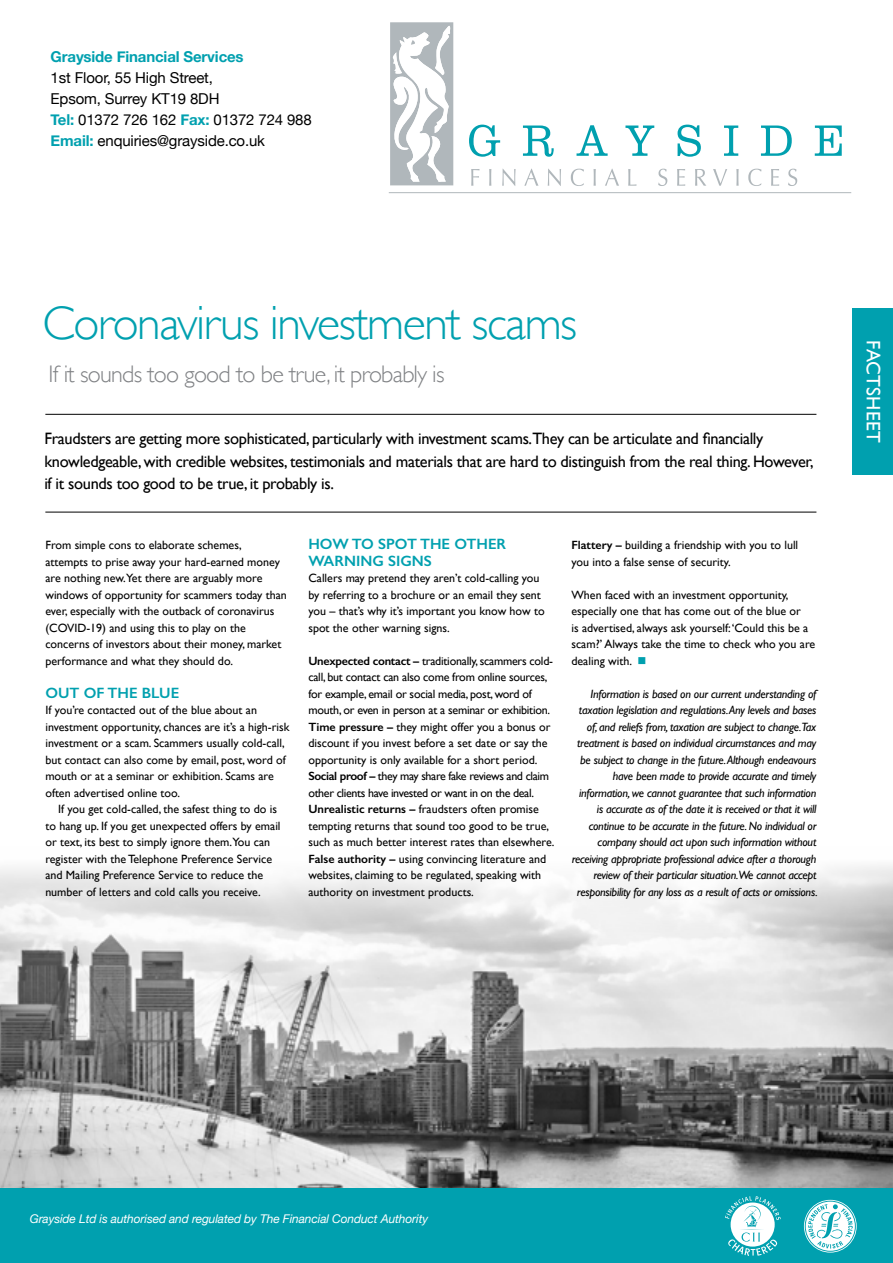
<style>
.page{position:relative;width:893px;height:1263px;background:#fff}
.page>*{position:absolute;margin:0;border:0;box-sizing:border-box;transform-origin:0 0}
.t1{font:300 48px "Gill Sans";letter-spacing:-.03em;color:#00a0af}
.t2{font:300 24px "Gill Sans";letter-spacing:-.03em;color:#808285}
.t3{font:19.5px "Gill Sans";letter-spacing:.01em;color:#fff}
.t4{font:16.5px/22.5px "Gill Sans";letter-spacing:-.02em;color:#000}
.t5{font:15px/21px "Helvetica Neue";letter-spacing:-.01em;color:#000}
.t6{font:600 15px/16.5px "Gill Sans";color:#00a0af}
.t7{font:700 15px "Helvetica Neue";letter-spacing:-.01em;color:#00a0af}
.t8{font:12px/16.5px "Gill Sans";color:#000}
.t9{font:italic 12px/16.5px "Gill Sans";letter-spacing:-.02em;color:#000;text-align:right}
.t10{font:italic 12px "Helvetica Neue";letter-spacing:-.01em;color:#fff}
.s1{font-weight:700;color:#00a0af}
.s2{font-weight:600}
.s3{color:#00a0af}
</style>
<div class="page">
<img style="left:0;top:865px;width:893px;height:323px">
<hr style="left:45px;top:512px;width:771px;height:1px;background:#000">
<hr style="left:45px;top:414px;width:771px;height:1px;background:#000">
<div style="left:852px;top:308px;width:41px;height:166px;background:#00a0af"></div>
<div style="left:0;top:1188px;width:893px;height:75px;background:#00a0af"></div>
<svg style="left:469px;top:125px;width:31px;height:32px"></svg>
<svg style="left:523px;top:125px;width:31px;height:32px"></svg>
<svg style="left:576px;top:125px;width:32px;height:31px"></svg>
<svg style="left:625px;top:125px;width:29px;height:31px"></svg>
<svg style="left:678px;top:125px;width:23px;height:32px"></svg>
<svg style="left:724px;top:125px;width:14px;height:31px"></svg>
<svg style="left:761px;top:125px;width:31px;height:31px"></svg>
<svg style="left:815px;top:125px;width:27px;height:31px"></svg>
<svg style="left:471px;top:169px;width:9px;height:17px"></svg>
<svg style="left:489px;top:169px;width:2px;height:17px"></svg>
<svg style="left:502px;top:169px;width:14px;height:17px"></svg>
<svg style="left:524px;top:169px;width:14px;height:17px"></svg>
<svg style="left:548px;top:169px;width:13px;height:17px"></svg>
<svg style="left:571px;top:169px;width:13px;height:17px"></svg>
<svg style="left:594px;top:169px;width:2px;height:17px"></svg>
<svg style="left:605px;top:169px;width:14px;height:17px"></svg>
<svg style="left:628px;top:169px;width:8px;height:17px"></svg>
<svg style="left:658px;top:169px;width:9px;height:17px"></svg>
<svg style="left:677px;top:169px;width:8px;height:17px"></svg>
<svg style="left:695px;top:169px;width:11px;height:17px"></svg>
<svg style="left:713px;top:169px;width:14px;height:17px"></svg>
<svg style="left:736px;top:169px;width:3px;height:17px"></svg>
<svg style="left:748px;top:169px;width:14px;height:17px"></svg>
<svg style="left:771px;top:169px;width:8px;height:17px"></svg>
<svg style="left:788px;top:169px;width:9px;height:17px"></svg>
<hr style="left:389px;top:192px;width:462px;height:1px;background:#b0b7bb">
<svg style="left:390px;top:22px;width:63px;height:163px"></svg>
<svg style="left:804px;top:1200px;width:53px;height:52px"></svg>
<svg style="left:725px;top:1196px;width:56px;height:59px"></svg>
<p class="t7" style="left:51px;top:47px;width:195px">Grayside Financial Services</p>
<p class="t5" style="left:51px;top:67px;width:263px">1st Floor, 55 High Street,<br>Epsom, Surrey KT19 8DH<br><span class="s1">Tel:</span> 01372 726 162 <span class="s1">Fax:</span> 01372 724 988<br><span class="s1">Email:</span> enquiries@grayside.co.uk</p>
<h1 class="t1" style="left:43px;top:296px;width:536px">Coronavirus investment scams</h1>
<h2 class="t2" style="left:48px;top:361px;width:398px">If it sounds too good to be true, it probably is</h2>
<p class="t4" style="left:44px;top:427px;width:771px">Fraudsters are getting more sophisticated, particularly with investment scams.They can be articulate and financially knowledgeable, with credible websites, testimonials and materials that are hard to distinguish from the real thing. However, if it sounds too good to be true, it probably is.</p>
<p class="t8" style="left:45px;top:537px;width:243px">From simple cons to elaborate schemes, attempts to prise away your hard-earned money are nothing new.Yet there are arguably more windows of opportunity for scammers today than ever, especially with the outback of coronavirus (COVID-19) and using this to play on the concerns of investors about their money, market performance and what they should do.</p>
<p class="t6" style="left:45px;top:684px;width:135px">OUT OF THE BLUE</p>
<p class="t8" style="left:45px;top:702px;width:246px">If you’re contacted out of the blue about an investment opportunity, chances are it’s a high-risk investment or a scam. Scammers usually cold-call, but contact can also come by email, post, word of mouth or at a seminar or exhibition. Scams are often advertised online too.</p>
<p class="t8" style="left:45px;top:801px;width:237px;text-indent:13px">If you get cold-called, the safest thing to do is to hang up. If you get unexpected offers by email or text, its best to simply ignore them.You can register with the Telephone Preference Service and Mailing Preference Service to reduce the number of letters and cold calls you receive.</p>
<p class="t6" style="left:308px;top:536px;width:199px">HOW TO SPOT THE OTHER<br>WARNING SIGNS</p>
<p class="t8" style="left:308px;top:570px;width:238px">Callers may pretend they aren’t cold-calling you by referring to a brochure or an email they sent you – that’s why it’s important you know how to spot the other warning signs.</p>
<p class="t8" style="left:308px;top:652px;width:248px"><span class="s2">Unexpected contact –</span> traditionally, scammers cold&shy;call, but contact can also come from online sources, for example, email or social media, post, word of mouth, or even in person at a seminar or exhibition.<br><span class="s2">Time pressure –</span> they might offer you a bonus or discount if you invest before a set date or say the opportunity is only available for a short period.<br><span class="s2">Social proof –</span> they may share fake reviews and claim other clients have invested or want in on the deal.<br><span class="s2">Unrealistic returns –</span> fraudsters often promise tempting returns that sound too good to be true, such as much better interest rates than elsewhere.<br><span class="s2">False authority –</span> using convincing literature and websites, claiming to be regulated, speaking with authority on investment products.</p>
<p class="t8" style="left:571px;top:537px;width:228px"><span class="s2">Flattery –</span> building a friendship with you to lull you into a false sense of security.</p>
<p class="t8" style="left:571px;top:586px;width:245px">When faced with an investment opportunity, especially one that has come out of the blue or<br>is advertised, always ask yourself: ‘Could this be a scam?’ Always take the time to check who you are dealing with. <span class="s3">■</span></p>
<p class="t9" style="left:572px;top:685px;width:248px">Information is based on our current understanding of taxation legislation and regulations.Any levels and bases of, and reliefs from, taxation are subject to change.Tax treatment is based on individual circumstances and may be subject to change in the future.Although endeavours have been made to provide accurate and timely information, we cannot guarantee that such information is accurate as of the date it is received or that it will continue to be accurate in the future. No individual or company should act upon such information without receiving appropriate professional advice after a thorough review of their particular situation.We cannot accept responsibility for any loss as a result of acts or omissions.</p>
<h3 class="t3" style="left:885px;top:340px;width:104px;rotate:90deg">FACTSHEET</h3>
<p class="t10" style="left:30px;top:1212px;width:400px">Grayside Ltd is authorised and regulated by The Financial Conduct Authority</p>
</div>
